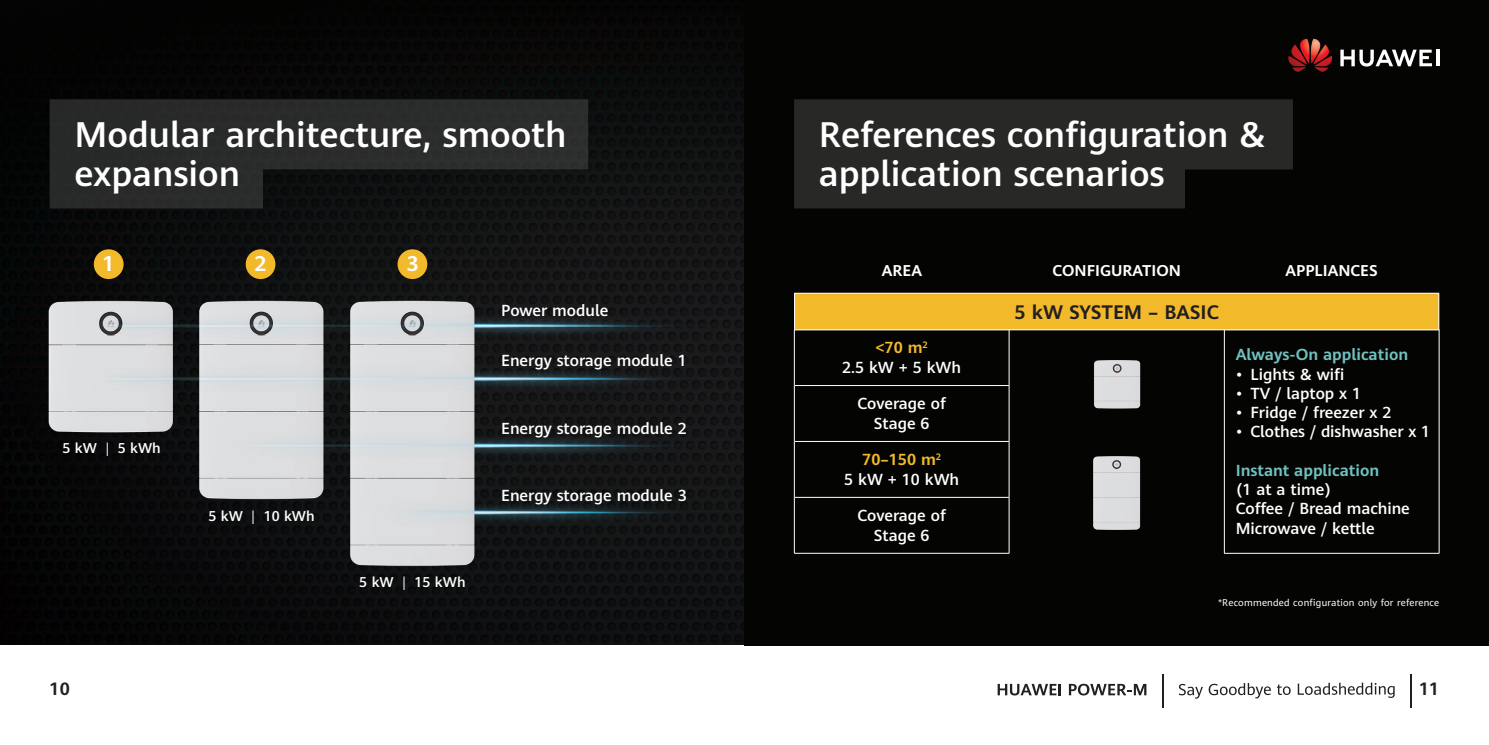
<style>
.page{position:relative;width:1489px;height:745px;background:#fff}
.page>*{position:absolute;margin:0;border:0;box-sizing:border-box;transform-origin:0 0}
.t1{font:500 35px/38.5px "Huawei Sans";color:#fff}
.t2{font:700 21px "Huawei Sans";color:#fff}
.t3{font:700 19.25px "Huawei Sans";color:#231f20}
.t4{font:700 17.5px "Huawei Sans";color:#231f20}
.t5{font:500 15.75px "Huawei Sans";color:#fff}
.t6{font:700 15.75px "Huawei Sans";color:#6fc1bf}
.t7{font:700 15.75px "Huawei Sans";color:#f2b92b}
.t8{font:700 15.75px "Huawei Font";color:#f2b92b}
.t9{font:700 15.4px "Huawei Sans";color:#fff}
.t10{font:500 14px "Huawei Sans";color:#fff}
.t11{font:9.62px "Huawei Sans";letter-spacing:.025em;color:#fff}
.s1{font-family:"Huawei Font";font-weight:400}
</style>
<div class="page">
<img style="left:0;top:0;width:744px;height:645px">
<div style="left:744px;top:0;width:744px;height:645px;background:#040503"></div>
<svg style="left:50px;top:99px;width:538px;height:109px;background:#242525"></svg>
<svg style="left:794px;top:99px;width:498px;height:109px;background:#252524"></svg>
<div style="left:94px;top:249px;width:30px;height:30px;background:#f2b92b;border-radius:50%"></div>
<div style="left:246px;top:249px;width:29px;height:30px;background:#f2b92b;border-radius:50%"></div>
<div style="left:397px;top:249px;width:30px;height:30px;background:#f2b92b;border-radius:50%"></div>
<hr style="left:794px;top:385px;width:214px;height:1px;background:#fff">
<hr style="left:794px;top:441px;width:214px;height:1px;background:#fff">
<hr style="left:794px;top:496px;width:214px;height:1px;background:#fff">
<hr style="left:794px;top:329px;width:1px;height:56px;background:#fff">
<hr style="left:1008px;top:329px;width:1px;height:56px;background:#fff">
<hr style="left:794px;top:385px;width:1px;height:56px;background:#fff">
<hr style="left:1008px;top:385px;width:1px;height:56px;background:#fff">
<hr style="left:794px;top:441px;width:1px;height:56px;background:#fff">
<hr style="left:1008px;top:441px;width:1px;height:56px;background:#fff">
<hr style="left:794px;top:497px;width:1px;height:55px;background:#fff">
<hr style="left:1008px;top:497px;width:1px;height:55px;background:#fff">
<hr style="left:794px;top:552px;width:215px;height:1px;background:#fff">
<hr style="left:1223px;top:329px;width:1px;height:223px;background:#fff">
<hr style="left:1438px;top:329px;width:1px;height:223px;background:#fff">
<hr style="left:1223px;top:552px;width:216px;height:1px;background:#fff">
<div style="left:794px;top:293px;width:644px;height:36px;background:#f2b92b"></div>
<hr style="left:794px;top:292px;width:644px;height:1px;background:#fff">
<hr style="left:794px;top:293px;width:1px;height:36px;background:#fff">
<hr style="left:1438px;top:293px;width:1px;height:36px;background:#fff">
<hr style="left:794px;top:329px;width:644px;height:1px;background:#fff">
<img style="left:1094px;top:360px;width:47px;height:49px">
<img style="left:1093px;top:456px;width:48px;height:74px">
<svg style="left:997px;top:683px;width:63px;height:12px"></svg>
<svg style="left:1068px;top:683px;width:78px;height:12px"></svg>
<svg style="left:1178px;top:683px;width:24px;height:15px"></svg>
<svg style="left:1208px;top:683px;width:62px;height:15px"></svg>
<svg style="left:1276px;top:684px;width:14px;height:10px"></svg>
<svg style="left:1297px;top:682px;width:97px;height:15px"></svg>
<hr style="left:1161px;top:673px;width:2px;height:34px;background:#231f20">
<hr style="left:1410px;top:673px;width:1px;height:34px;background:#231f20">
<svg style="left:1436px;top:50px;width:3px;height:16px"></svg>
<svg style="left:1340px;top:50px;width:91px;height:16px"></svg>
<svg style="left:1288px;top:39px;width:44px;height:33px"></svg>
<p class="t1" style="left:74px;top:114px;width:493px">Modular architecture, smooth expansion</p>
<p class="t1" style="left:819px;top:114px;width:448px">References configuration &amp;</p>
<p class="t1" style="left:819px;top:152px;width:347px">application scenarios</p>
<p class="t2" style="left:103px;top:249px;width:14px">1</p>
<p class="t2" style="left:254px;top:249px;width:14px">2</p>
<p class="t2" style="left:406px;top:249px;width:14px">3</p>
<p class="t9" style="left:881px;top:260px;width:42px">AREA</p>
<p class="t9" style="left:1052px;top:260px;width:130px">CONFIGURATION</p>
<p class="t9" style="left:1285px;top:260px;width:94px">APPLIANCES</p>
<p class="t10" style="left:63px;top:438px;width:100px">5 kW <span class="s1">|</span> 5 kWh</p>
<p class="t10" style="left:208px;top:505px;width:108px">5 kW <span class="s1">|</span> 10 kWh</p>
<p class="t10" style="left:359px;top:571px;width:108px">5 kW <span class="s1">|</span> 15 kWh</p>
<p class="t5" style="left:501px;top:299px;width:109px">Power module</p>
<p class="t5" style="left:501px;top:349px;width:187px">Energy storage module 1</p>
<p class="t5" style="left:501px;top:416px;width:187px">Energy storage module 2</p>
<p class="t5" style="left:501px;top:483px;width:187px">Energy storage module 3</p>
<p class="t8" style="left:875px;top:336px;width:54px">&lt;70 m<sup>2</sup></p>
<p class="t5" style="left:842px;top:356px;width:120px">2.5 kW + 5 kWh</p>
<p class="t5" style="left:857px;top:392px;width:90px">Coverage of</p>
<p class="t5" style="left:873px;top:412px;width:57px">Stage 6</p>
<p class="t7" style="left:862px;top:448px;width:80px">70–150 m<sup>2</sup></p>
<p class="t5" style="left:844px;top:467px;width:116px">5 kW + 10 kWh</p>
<p class="t5" style="left:857px;top:504px;width:90px">Coverage of</p>
<p class="t5" style="left:873px;top:523px;width:57px">Stage 6</p>
<p class="t3" style="left:1014px;top:298px;width:206px">5 kW SYSTEM – BASIC</p>
<p class="t6" style="left:1235px;top:343px;width:174px">Always-On application</p>
<p class="t5" style="left:1235px;top:362px;width:110px">• Lights &amp; wifi</p>
<p class="t5" style="left:1235px;top:382px;width:127px">• TV / laptop x 1</p>
<p class="t5" style="left:1235px;top:401px;width:157px">• Fridge / freezer x 2</p>
<p class="t5" style="left:1235px;top:420px;width:196px">• Clothes / dishwasher x 1</p>
<p class="t6" style="left:1235px;top:459px;width:145px">Instant application</p>
<p class="t5" style="left:1235px;top:478px;width:97px">(1 at a time)</p>
<p class="t5" style="left:1235px;top:497px;width:176px">Coffee / Bread machine</p>
<p class="t5" style="left:1235px;top:516px;width:141px">Microwave / kettle</p>
<p class="t11" style="left:1218px;top:595px;width:222px">*Recommended configuration only for reference</p>
<p class="t4" style="left:50px;top:676px;width:22px">10</p>
<p class="t4" style="left:1418px;top:676px;width:22px">11</p>
</div>
